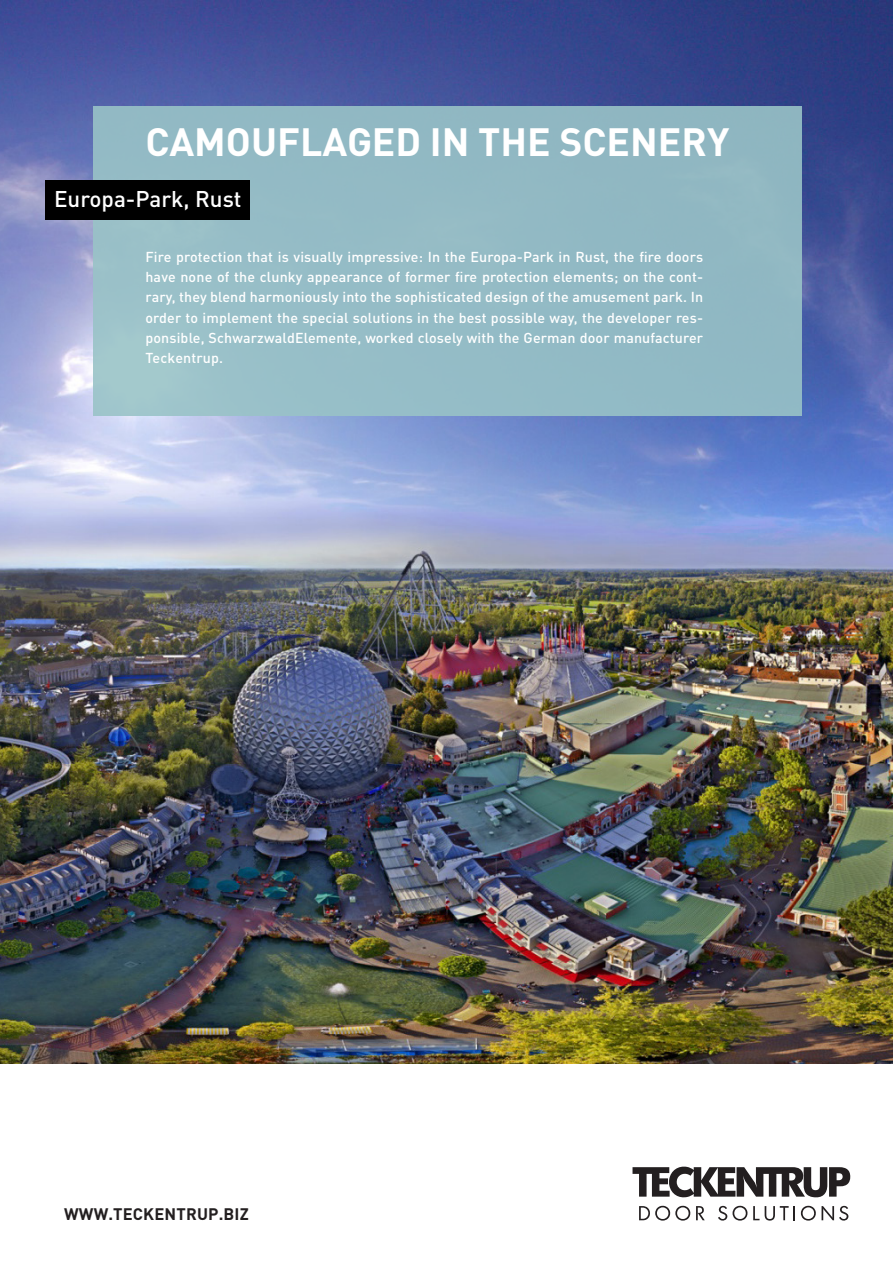
<style>
.page{position:relative;width:893px;height:1263px;background:#fff}
.page>*{position:absolute;margin:0;border:0;box-sizing:border-box;transform-origin:0 0}
.Headline{font:700 39px "DIN Pro";color:#fff}
.Black_Box{font:500 22.5px "DIN Pro";color:#fff}
.Musterelement_www{font:700 16.5px "DIN Pro";letter-spacing:.01em;color:#231f20}
.HL_12_Pt{font:500 14.25px/20.2px "DIN Pro";letter-spacing:.01em;color:#fff;text-align:justify}
</style>
<div class="page">
<img style="left:0;top:0;width:893px;height:1063px">
<div style="left:93px;top:106px;width:709px;height:310px;background:#92bac5"></div>
<svg style="left:632px;top:1166px;width:218px;height:32px"></svg>
<svg style="left:639px;top:1205px;width:66px;height:15px"></svg>
<svg style="left:718px;top:1205px;width:41px;height:16px"></svg>
<svg style="left:765px;top:1206px;width:30px;height:14px"></svg>
<svg style="left:801px;top:1205px;width:48px;height:16px"></svg>
<div style="left:45px;top:180px;width:205px;height:40px;background:#000"></div>
<p class="Headline" style="left:146px;top:116px;width:585px">CAMOUFLAGED IN THE SCENERY</p>
<p class="Black_Box" style="left:54px;top:184px;width:189px">Europa-Park, Rust</p>
<p class="HL_12_Pt" style="left:145px;top:246px;width:559px">Fire protection that is visually impressive: In the Europa-Park in Rust, the fire doors have none of the clunky appearance of former fire protection elements; on the cont&shy;rary, they blend harmoniously into the sophisticated design of the amusement park. In order to implement the special solutions in the best possible way, the developer res&shy;ponsible, SchwarzwaldElemente, worked closely with the German door manufacturer Teckentrup.</p>
<p class="Musterelement_www" style="left:64px;top:1202px;width:186px">WWW.TECKENTRUP.BIZ</p>
</div>
